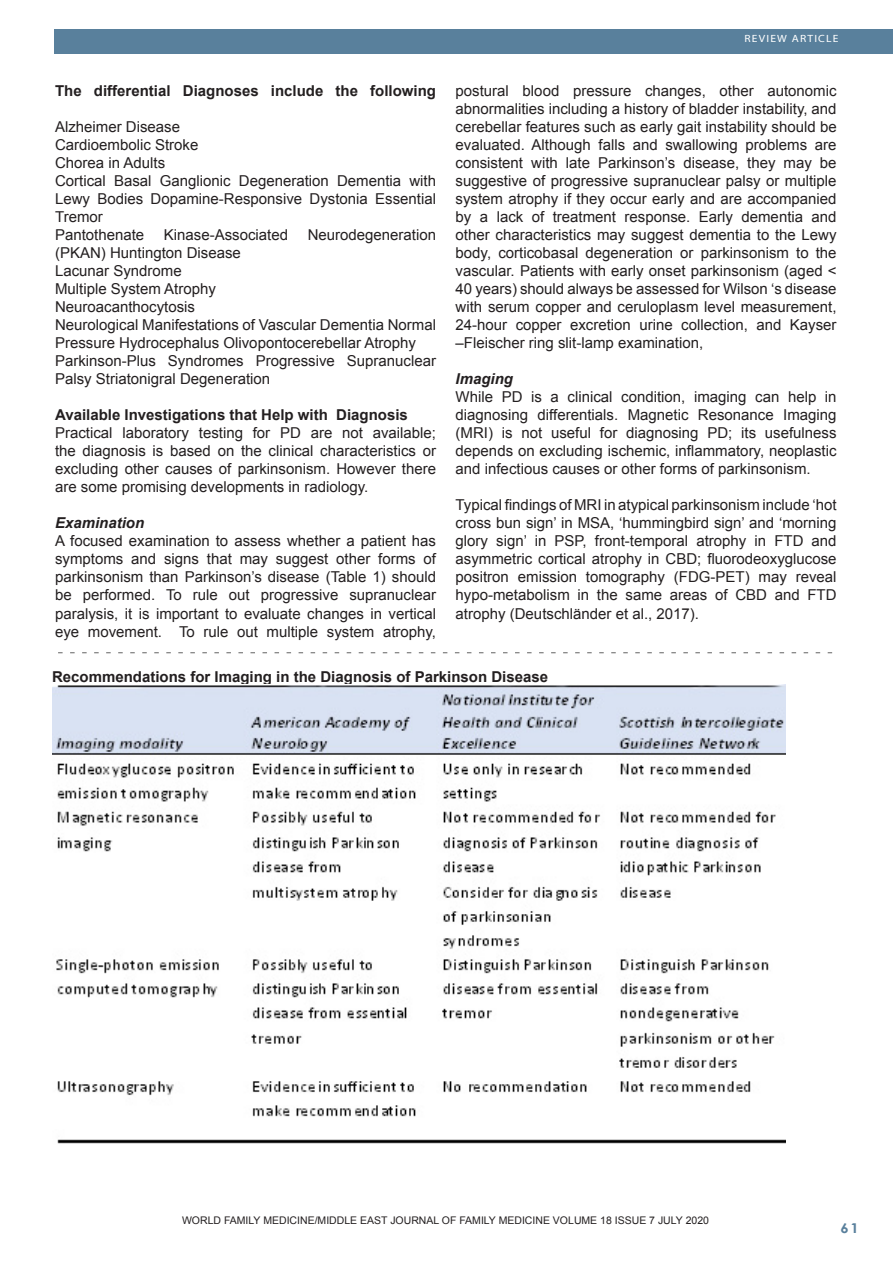
<style>
.page{position:relative;width:893px;height:1263px;background:#fff}
.page>*{position:absolute;margin:0;border:0;box-sizing:border-box;transform-origin:0 0}
.Footnote_Text{font:15px/18px "Arial";color:#231f20;text-align:justify}
.Footnote_Text-2{font:700 15px "Arial";color:#231f20}
.Footnote_Text-3{font:italic 700 15px "Arial";color:#231f20}
.t1{font:700 13.5px "Century Gothic";color:#59809c;scale:1.1 1}
.Footnote_Text-4{font:10.5px "Arial";color:#231f20}
.t2{font:10.5px "Myriad";letter-spacing:.1em;color:#fff;scale:1.1 1}
</style>
<div class="page">
<div style="left:54px;top:30px;width:839px;height:24px;background:#59809c"></div>
<img style="left:52px;top:684px;width:734px;height:460px">
<svg style="left:58px;top:652px;width:774px;height:1px"></svg>
<p class="Footnote_Text-2" style="left:55px;top:81px;width:383px">The differential Diagnoses include the following</p>
<p class="Footnote_Text" style="left:55px;top:118px;width:127px">Alzheimer Disease</p>
<p class="Footnote_Text" style="left:55px;top:136px;width:145px">Cardioembolic Stroke</p>
<p class="Footnote_Text" style="left:55px;top:154px;width:112px">Chorea in Adults</p>
<p class="Footnote_Text" style="left:55px;top:172px;width:382px">Cortical Basal Ganglionic Degeneration Dementia with Lewy Bodies Dopamine-Responsive Dystonia Essential Tremor</p>
<p class="Footnote_Text" style="left:55px;top:226px;width:91px">Pantothenate</p>
<p class="Footnote_Text" style="left:164px;top:226px;width:126px">Kinase-Associated</p>
<p class="Footnote_Text" style="left:308px;top:226px;width:130px">Neurodegeneration</p>
<p class="Footnote_Text" style="left:55px;top:244px;width:187px">(PKAN) Huntington Disease</p>
<p class="Footnote_Text" style="left:55px;top:262px;width:128px">Lacunar Syndrome</p>
<p class="Footnote_Text" style="left:55px;top:280px;width:162px">Multiple System Atrophy</p>
<p class="Footnote_Text" style="left:55px;top:298px;width:142px">Neuroacanthocytosis</p>
<p class="Footnote_Text" style="left:55px;top:316px;width:382px">Neurological Manifestations of Vascular Dementia Normal<br>Pressure Hydrocephalus Olivopontocerebellar Atrophy</p>
<p class="Footnote_Text" style="left:55px;top:352px;width:382px">Parkinson-Plus Syndromes Progressive Supranuclear<br>Palsy Striatonigral Degeneration</p>
<p class="Footnote_Text-2" style="left:55px;top:405px;width:354px">Available Investigations that Help with Diagnosis</p>
<p class="Footnote_Text" style="left:55px;top:424px;width:382px">Practical laboratory testing for PD are not available; the diagnosis is based on the clinical characteristics or excluding other causes of parkinsonism. However there are some promising developments in radiology.</p>
<p class="Footnote_Text-3" style="left:55px;top:513px;width:91px">Examination</p>
<p class="Footnote_Text" style="left:55px;top:532px;width:382px">A focused examination to assess whether a patient has symptoms and signs that may suggest other forms of parkinsonism than Parkinson’s disease (Table 1) should be performed. To rule out progressive supranuclear paralysis, it is important to evaluate changes in vertical eye movement. To rule out multiple system atrophy,</p>
<p class="t2" style="left:744px;top:34px;width:87px">REVIEW ARTICLE</p>
<p class="Footnote_Text" style="left:456px;top:82px;width:383px">postural blood pressure changes, other autonomic abnormalities including a history of bladder instability, and cerebellar features such as early gait instability should be evaluated. Although falls and swallowing problems are consistent with late Parkinson’s disease, they may be suggestive of progressive supranuclear palsy or multiple system atrophy if they occur early and are accompanied by a lack of treatment response. Early dementia and other characteristics may suggest dementia to the Lewy body, corticobasal degeneration or parkinsonism to the vascular. Patients with early onset parkinsonism (aged &lt; 40 years) should always be assessed for Wilson ‘s disease with serum copper and ceruloplasm level measurement, 24-hour copper excretion urine collection, and Kayser –Fleischer ring slit-lamp examination,</p>
<p class="Footnote_Text-3" style="left:456px;top:369px;width:59px">Imaging</p>
<p class="Footnote_Text" style="left:456px;top:388px;width:382px">While PD is a clinical condition, imaging can help in diagnosing differentials. Magnetic Resonance Imaging (MRI) is not useful for diagnosing PD; its usefulness depends on excluding ischemic, inflammatory, neoplastic and infectious causes or other forms of parkinsonism.</p>
<p class="Footnote_Text" style="left:456px;top:496px;width:382px">Typical findings of MRI in atypical parkinsonism include ‘hot cross bun sign’ in MSA, ‘hummingbird sign’ and ‘morning glory sign’ in PSP, front-temporal atrophy in FTD and asymmetric cortical atrophy in CBD; fluorodeoxyglucose positron emission tomography (FDG-PET) may reveal hypo-metabolism in the same areas of CBD and FTD atrophy (Deutschländer et al., 2017).</p>
<p class="Footnote_Text-2" style="left:52px;top:666px;width:497px">Recommendations for Imaging in the Diagnosis of Parkinson Disease</p>
<p class="Footnote_Text-4" style="left:182px;top:1214px;width:528px">WORLD FAMILY MEDICINE/MIDDLE EAST JOURNAL OF FAMILY MEDICINE VOLUME 18 ISSUE 7 JULY 2020</p>
<p class="t1" style="left:840px;top:1218px;width:18px">61</p>
</div>
